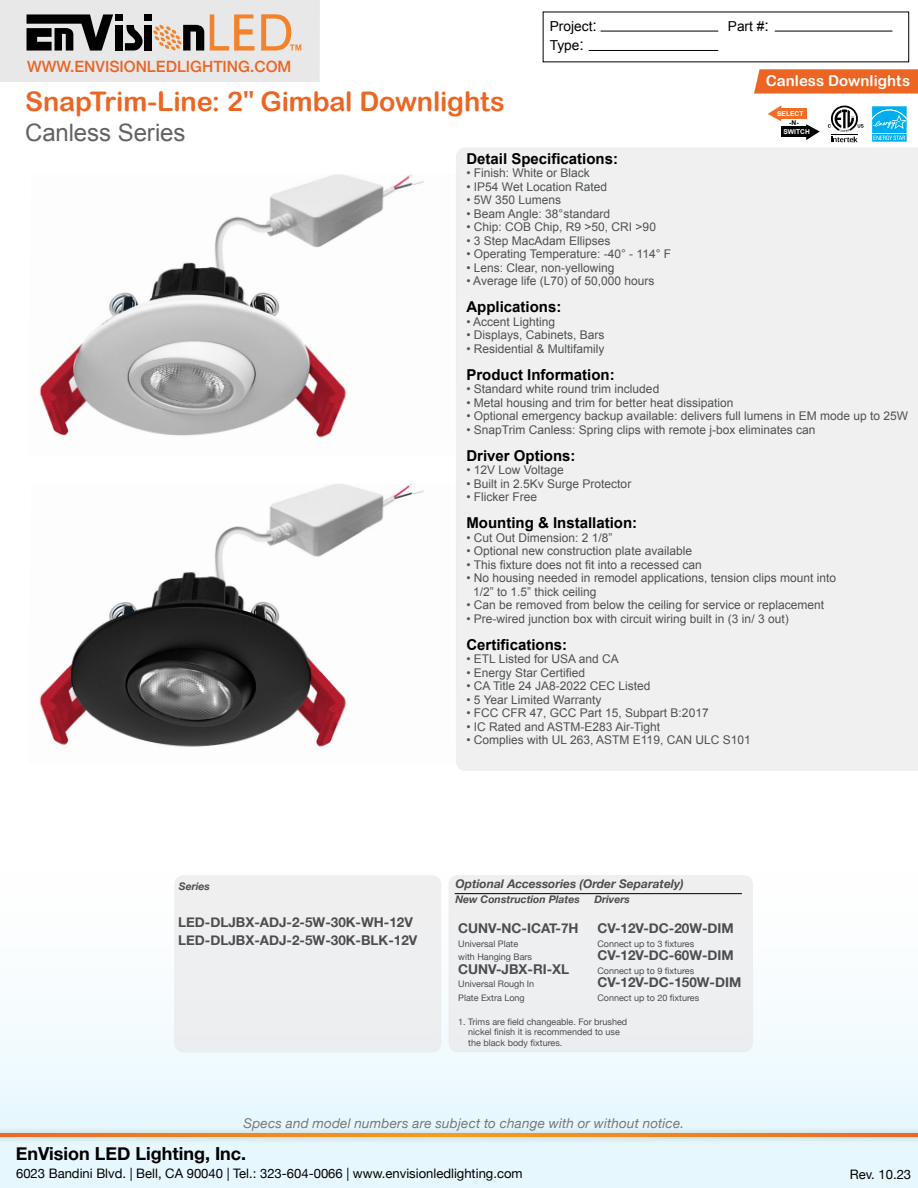
<style>
.page{position:relative;width:918px;height:1188px;background:#fff}
.page>*{position:absolute;margin:0;border:0;box-sizing:border-box;transform-origin:0 0}
.t1{font:27px "Arial Rounded MT Bold";letter-spacing:-.005em;color:#ec6523}
.t2{font:24px "Arial";letter-spacing:-.005em;color:#616264}
.t3{font:700 18px "Helvetica Neue";color:#000}
.t4{font:500 15.6px "Helvetica Neue";color:#ec6523}
.t5{font:700 15px "Arial";color:#000}
.t6{font:15px "Arial Rounded MT Bold";letter-spacing:.005em;color:#fff}
.t7{font:13.65px/19.4px "Arial";color:#000}
.t8{font:700 13.5px/18px "Helvetica Neue";color:#4d4d4f}
.t9{font:italic 13.5px "Helvetica Neue";letter-spacing:.01em;color:#777}
.t10{font:13.05px "Helvetica Neue";color:#000}
.t11{font:12px/13.5px "Arial";color:#4f5252}
.t12{font:italic 700 12px "Helvetica Neue";color:#4d4d4f}
.t13{font:italic 700 10.5px "Helvetica Neue";color:#4d4d4f}
.t14{font:9px/13.5px "Helvetica Neue";color:#4d4d4f}
.t15{font:700 6.75px "Arial";color:#fff}
.t16{font:700 6.75px "Arial";color:#000101}
.s1{font-family:"Century Gothic Pro";font-weight:700}
.s2{font-size:15.9px}
</style>
<div class="page">
<div style="left:0;top:867px;width:918px;height:321px;background:linear-gradient(to bottom,#fffffe,#e4f7fd)"></div>
<img style="left:39px;top:174px;width:385px;height:264px">
<img style="left:39px;top:484px;width:385px;height:263px">
<div style="left:0;top:1126px;width:918px;height:18px;background:#000;opacity:.28"></div>
<svg style="left:0;top:1134px;width:918px;height:3px;background:#f08320"></svg>
<div style="left:0;top:0;width:320px;height:82px;background:#e8e8e9"></div>
<div style="left:115px;top:25px;width:8px;height:26px;background:#000"></div>
<div style="left:115px;top:14px;width:8px;height:7px;background:#000"></div>
<div style="left:144px;top:25px;width:8px;height:26px;background:#000"></div>
<div style="left:144px;top:14px;width:8px;height:7px;background:#000"></div>
<svg style="left:27px;top:14px;width:86px;height:37px"></svg>
<svg style="left:125px;top:25px;width:18px;height:26px"></svg>
<svg style="left:210px;top:14px;width:45px;height:37px"></svg>
<svg style="left:153px;top:25px;width:51px;height:26px"></svg>
<svg style="left:261px;top:14px;width:40px;height:37px"></svg>
<hr style="left:601px;top:31px;width:117px;height:1px;background:#000">
<hr style="left:589px;top:50px;width:129px;height:1px;background:#000">
<hr style="left:775px;top:31px;width:117px;height:1px;background:#000">
<svg style="left:754px;top:69px;width:164px;height:25px;background:#ec6c2d"></svg>
<div style="left:778px;top:109px;width:28px;height:10px;background:#f36c25"></div>
<svg style="left:768px;top:105px;width:13px;height:16px"></svg>
<div style="left:781px;top:127px;width:28px;height:10px;background:#000101"></div>
<svg style="left:806px;top:124px;width:14px;height:16px"></svg>
<svg style="left:872px;top:106px;width:35px;height:36px"></svg>
<svg style="left:828px;top:106px;width:36px;height:36px"></svg>
<div style="left:456px;top:148px;width:462px;height:623px;background:#f0f0f0"></div>
<div style="left:175px;top:876px;width:266px;height:176px;background:#eeeff0;border-radius:9px"></div>
<div style="left:174px;top:875px;width:267px;height:178px;border:2px solid #e6e7e8;border-radius:9px"></div>
<div style="left:449px;top:876px;width:303px;height:176px;background:#eeeff0;border-radius:9px"></div>
<div style="left:449px;top:875px;width:304px;height:177px;border:2px solid #e6e7e8;border-radius:9px"></div>
<hr style="left:455px;top:893px;width:287px;height:1px;background:#000">
<h3 class="t4" style="left:27px;top:54px;width:266px">WWW.ENVISIONLEDLIGHTING.COM</h3>
<h1 class="t1" style="left:25px;top:85px;width:481px">SnapTrim-Line: 2<span class="s1">"</span> Gimbal Downlights</h1>
<h2 class="t2" style="left:25px;top:117px;width:162px">Canless Series</h2>
<p class="t7" style="left:550px;top:17px;width:49px">Project<span class="s2">:<br></span>Type<span class="s2">:</span></p>
<p class="t7" style="left:728px;top:17px;width:43px">Part #<span class="s2">:</span></p>
<p class="t6" style="left:766px;top:72px;width:146px">Canless Downlights</p>
<p class="t15" style="left:777px;top:109px;width:28px">SELECT</p>
<p class="t15" style="left:783px;top:127px;width:28px">SWITCH</p>
<p class="t16" style="left:789px;top:118px;width:11px">-N-</p>
<p class="t5" style="left:466px;top:149px;width:153px">Detail Specifications:</p>
<p class="t11" style="left:466px;top:167px;width:125px">• Finish: White or Black</p>
<p class="t11" style="left:466px;top:180px;width:142px">• IP54 Wet Location Rated</p>
<p class="t11" style="left:466px;top:194px;width:96px">• 5W 350 Lumens</p>
<p class="t11" style="left:466px;top:207px;width:145px">• Beam Angle: 38°standard</p>
<p class="t11" style="left:466px;top:221px;width:191px">• Chip: COB Chip, R9 &gt;50, CRI &gt;90</p>
<p class="t11" style="left:466px;top:234px;width:146px">• 3 Step MacAdam Ellipses</p>
<p class="t11" style="left:466px;top:248px;width:206px">• Operating Temperature: -40° - 114° F</p>
<p class="t11" style="left:466px;top:261px;width:150px">• Lens: Clear, non-yellowing</p>
<p class="t11" style="left:466px;top:275px;width:190px">• Average life (L70) of 50,000 hours</p>
<p class="t5" style="left:466px;top:297px;width:97px">Applications:</p>
<p class="t11" style="left:466px;top:315px;width:90px">• Accent Lighting</p>
<p class="t11" style="left:466px;top:329px;width:140px">• Displays, Cabinets, Bars</p>
<p class="t11" style="left:466px;top:342px;width:140px">• Residential &amp; Multifamily</p>
<p class="t5" style="left:466px;top:365px;width:150px">Product Information:</p>
<p class="t11" style="left:466px;top:383px;width:194px">• Standard white round trim included</p>
<p class="t11" style="left:466px;top:396px;width:268px">• Metal housing and trim for better heat dissipation</p>
<p class="t11" style="left:466px;top:410px;width:443px">• Optional emergency backup available: delivers full lumens in EM mode up to 25W</p>
<p class="t11" style="left:466px;top:423px;width:351px">• SnapTrim Canless: Spring clips with remote j-box eliminates can</p>
<p class="t5" style="left:466px;top:446px;width:111px">Driver Options:</p>
<p class="t11" style="left:466px;top:464px;width:99px">• 12V Low Voltage</p>
<p class="t11" style="left:466px;top:477px;width:166px">• Built in 2.5Kv Surge Protector</p>
<p class="t11" style="left:466px;top:491px;width:72px">• Flicker Free</p>
<p class="t5" style="left:466px;top:513px;width:172px">Mounting &amp; Installation:</p>
<p class="t11" style="left:466px;top:531px;width:148px">• Cut Out Dimension: 2 1/8”</p>
<p class="t11" style="left:466px;top:545px;width:227px">• Optional new construction plate available</p>
<p class="t11" style="left:466px;top:558px;width:237px">• This fixture does not fit into a recessed can</p>
<p class="t11" style="left:473px;top:572px;width:365px;text-indent:-7px">• No housing needed in remodel applications, tension clips mount into<br>1/2” to 1.5” thick ceiling</p>
<p class="t11" style="left:466px;top:599px;width:359px">• Can be removed from below the ceiling for service or replacement</p>
<p class="t11" style="left:466px;top:612px;width:324px">• Pre-wired junction box with circuit wiring built in (3 in/ 3 out)</p>
<p class="t5" style="left:466px;top:635px;width:102px">Certifications:</p>
<p class="t11" style="left:466px;top:653px;width:154px">• ETL Listed for USA and CA</p>
<p class="t11" style="left:466px;top:666px;width:120px">• Energy Star Certified</p>
<p class="t11" style="left:466px;top:680px;width:186px">• CA Title 24 JA8-2022 CEC Listed</p>
<p class="t11" style="left:466px;top:693px;width:137px">• 5 Year Limited Warranty</p>
<p class="t11" style="left:466px;top:707px;width:244px">• FCC CFR 47, GCC Part 15, Subpart B:2017</p>
<p class="t11" style="left:466px;top:720px;width:195px">• IC Rated and ASTM-E283 Air-Tight</p>
<p class="t11" style="left:466px;top:734px;width:286px">• Complies with UL 263, ASTM E119, CAN ULC S101</p>
<p class="t13" style="left:179px;top:878px;width:33px">Series</p>
<p class="t12" style="left:455px;top:874px;width:230px">Optional Accessories (Order Separately)</p>
<p class="t8" style="left:458px;top:920px;width:122px">CUNV-NC-ICAT-7H</p>
<p class="t14" style="left:458px;top:937px;width:75px">Universal Plate with Hanging Bars</p>
<p class="t8" style="left:458px;top:960px;width:113px">CUNV-JBX-RI-XL</p>
<p class="t14" style="left:458px;top:978px;width:78px">Universal Rough In<br>Plate Extra Long</p>
<p class="t13" style="left:455px;top:891px;width:126px">New Construction Plates</p>
<p class="t13" style="left:594px;top:891px;width:37px">Drivers</p>
<p class="t8" style="left:178px;top:914px;width:241px">LED-DLJBX-ADJ-2-5W-30K-WH-12V<br>LED-DLJBX-ADJ-2-5W-30K-BLK-12V</p>
<p class="t8" style="left:597px;top:920px;width:138px">CV-12V-DC-20W-DIM</p>
<p class="t14" style="left:597px;top:937px;width:98px">Connect up to 3 fixtures</p>
<p class="t8" style="left:597px;top:947px;width:138px">CV-12V-DC-60W-DIM</p>
<p class="t14" style="left:597px;top:964px;width:98px">Connect up to 9 fixtures</p>
<p class="t8" style="left:597px;top:974px;width:146px">CV-12V-DC-150W-DIM</p>
<p class="t14" style="left:597px;top:991px;width:103px">Connect up to 20 fixtures</p>
<p class="t14" style="left:468px;top:1017px;width:160px;line-height:10.5px;text-indent:-10px">1. Trims are field changeable. For brushed nickel finish it is recommended to use the black body fixtures.</p>
<p class="t9" style="left:243px;top:1114px;width:442px">Specs and model numbers are subject to change with or without notice.</p>
<p class="t10" style="left:16px;top:1164px;width:508px">6023 Bandini Blvd. | Bell, CA 90040 | Tel.: 323-604-0066 | www.envisionledlighting.com</p>
<h3 class="t3" style="left:16px;top:1140px;width:232px">EnVision LED Lighting, Inc.</h3>
<p class="t10" style="left:850px;top:1165px;width:63px">Rev. 10.23</p>
</div>
